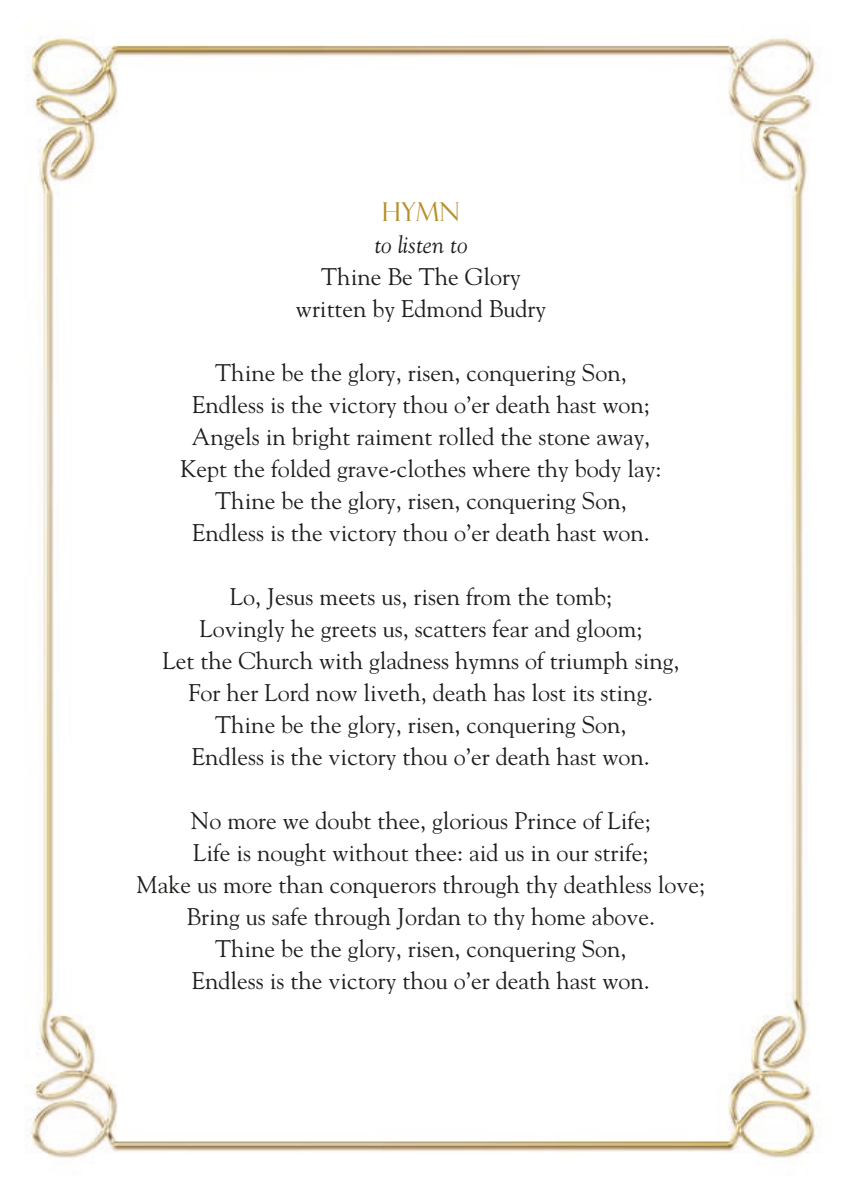
<style>
.page{position:relative;width:842px;height:1191px;background:#fff}
.page>*{position:absolute;margin:0;border:0;box-sizing:border-box;transform-origin:0 0}
.t1{font:26px "Felix Titling";color:#b58e28}
.t2{font:24px/32px "Goudy";color:#1d1d1b;text-align:center}
.t3{font:italic 24px "Goudy";color:#1d1d1b}
</style>
<div class="page">
<img style="left:25px;top:28px;width:791px;height:1131px">
<p class="t1" style="left:382px;top:197px;width:80px">HYMN</p>
<p class="t3" style="left:374px;top:230px;width:95px">to listen to</p>
<p class="t2" style="left:296px;top:261px;width:251px">Thine Be The Glory written by Edmond Budry</p>
<p class="t2" style="left:180px;top:357px;width:483px">Thine be the glory, risen, conquering Son, Endless is the victory thou o’er death hast won; Angels in bright raiment rolled the stone away, Kept the folded grave-clothes where thy body lay:<br>Thine be the glory, risen, conquering Son, Endless is the victory thou o’er death hast won.</p>
<p class="t2" style="left:163px;top:580px;width:518px">Lo, Jesus meets us, risen from the tomb;<br>Lovingly he greets us, scatters fear and gloom;<br>Let the Church with gladness hymns of triumph sing, For her Lord now liveth, death has lost its sting.<br>Thine be the glory, risen, conquering Son,<br>Endless is the victory thou o’er death hast won.</p>
<p class="t2" style="left:137px;top:804px;width:570px">No more we doubt thee, glorious Prince of Life;<br>Life is nought without thee: aid us in our strife;<br>Make us more than conquerors through thy deathless love; Bring us safe through Jordan to thy home above.<br>Thine be the glory, risen, conquering Son,<br>Endless is the victory thou o’er death hast won.</p>
</div>
